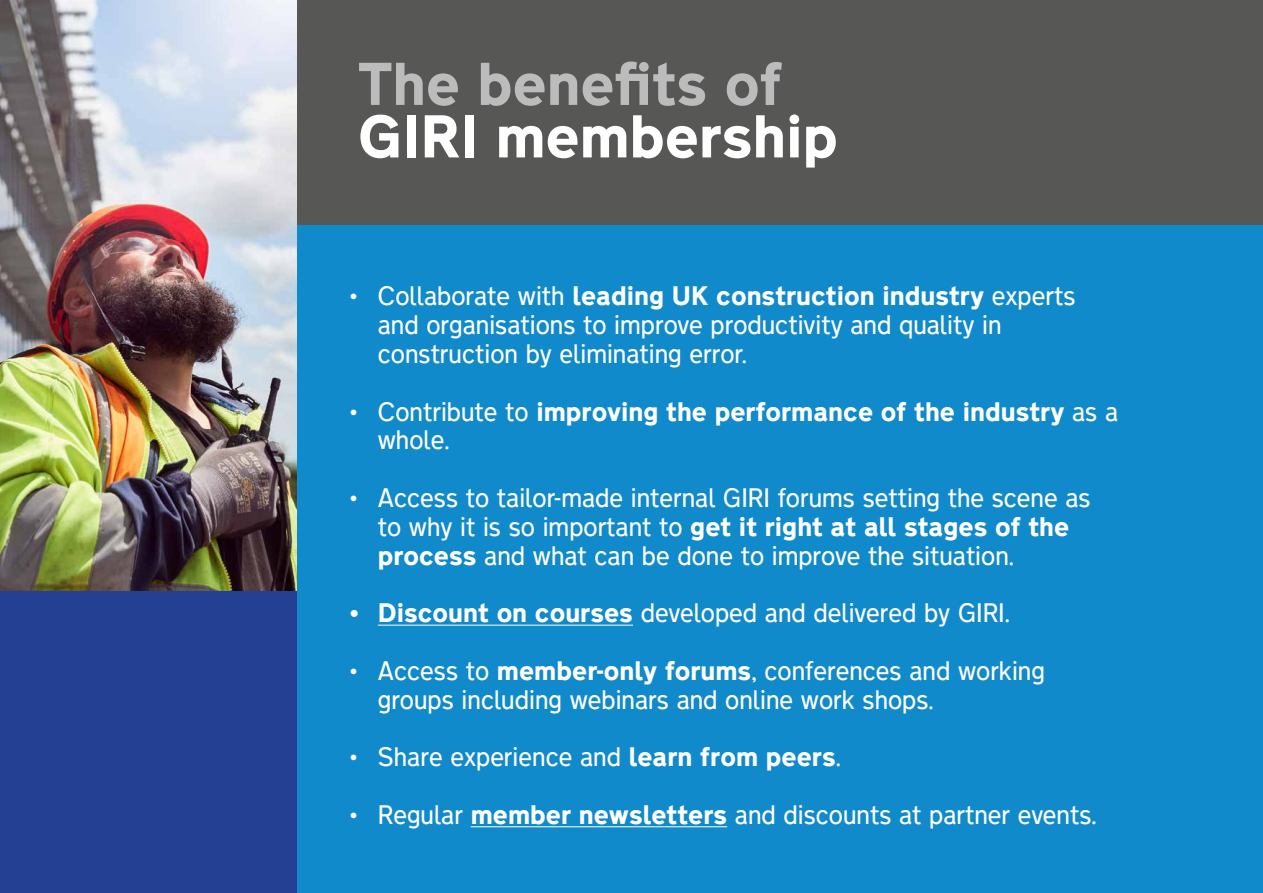
<style>
.page{position:relative;width:1263px;height:893px;background:#fff}
.page>*{position:absolute;margin:0;border:0;box-sizing:border-box;transform-origin:0 0}
.t1{font:800 54px "Transport New";color:#fff}
.t2{font:800 54px "Transport New";color:#bcbcbc}
.t3{font:300 24px/28.8px "Transport New";color:#fff}
.t4{font:800 24px/28.8px "Transport New";color:#fff}
.s1{font-weight:800}
.s2{font-weight:300}
</style>
<div class="page">
<img style="left:0;top:0;width:297px;height:591px">
<div style="left:0;top:591px;width:297px;height:302px;background:#234093"></div>
<div style="left:297px;top:220px;width:966px;height:673px;background:#118acb"></div>
<div style="left:297px;top:0;width:966px;height:225px;background:#575756"></div>
<hr style="left:378px;top:625px;width:255px;height:1px;background:#fff">
<hr style="left:471px;top:826px;width:256px;height:1px;background:#fff">
<h1 class="t2" style="left:358px;top:41px;width:426px">The benefits of</h1>
<h1 class="t1" style="left:358px;top:94px;width:481px">GIRI membership</h1>
<p class="t3" style="left:378px;top:281px;width:699px;text-indent:-27px">• Collaborate with <span class="s1">leading UK construction industry</span> experts and organisations to improve productivity and quality in construction by eliminating error.</p>
<p class="t4" style="left:378px;top:395px;width:742px;text-indent:-27px"><span class="s2">• Contribute to</span> improving the performance of the industry <span class="s2">as a whole.</span></p>
<p class="t3" style="left:378px;top:482px;width:714px;text-indent:-27px">• Access to tailor-made internal GIRI forums setting the scene as to why it is so important to <span class="s1">get it right at all stages of the process</span> and what can be done to improve the situation.</p>
<p class="t3" style="left:351px;top:597px;width:661px"><span class="s1">• Discount on courses</span> developed and delivered by GIRI.</p>
<p class="t3" style="left:378px;top:655px;width:669px;text-indent:-27px">• Access to <span class="s1">member-only forums</span>, conferences and working groups including webinars and online work shops.</p>
<p class="t3" style="left:351px;top:741px;width:492px">• Share experience and <span class="s1">learn from peers</span>.</p>
<p class="t3" style="left:351px;top:799px;width:747px">• Regular <span class="s1">member newsletters</span> and discounts at partner events.</p>
</div>
